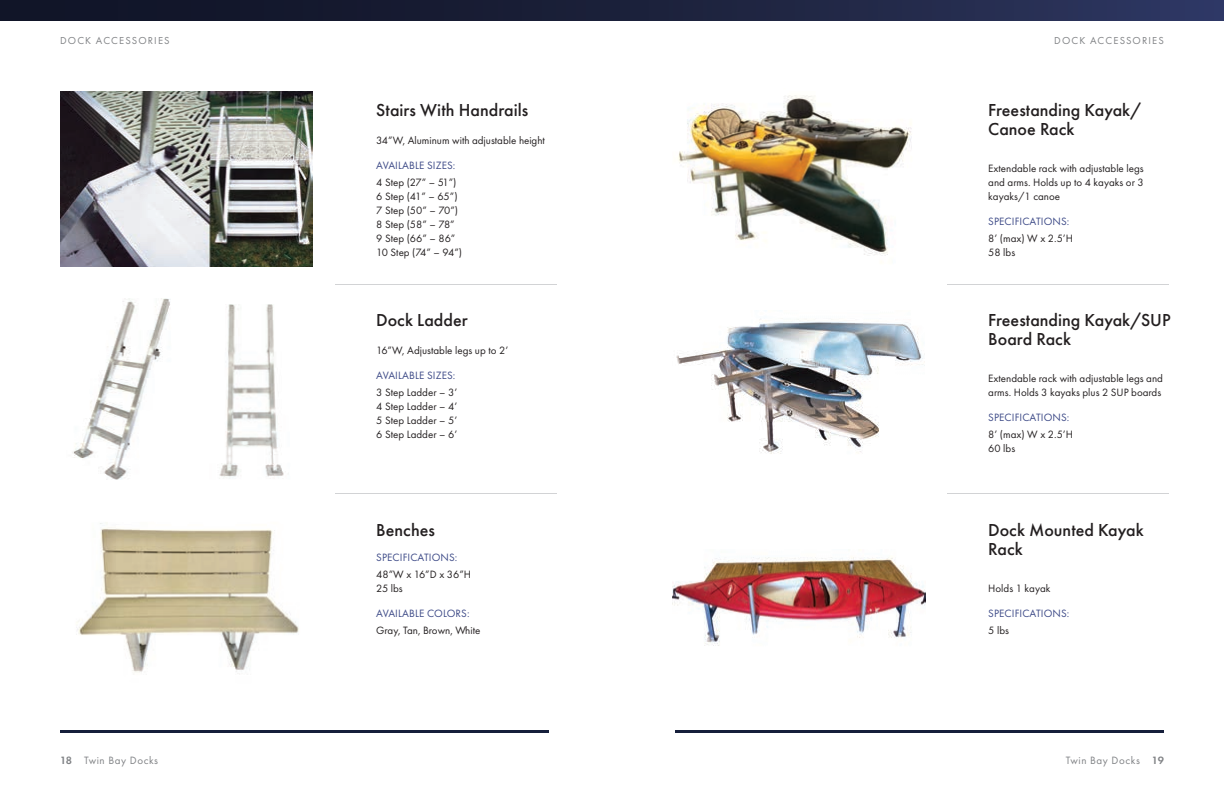
<style>
.page{position:relative;width:1224px;height:792px;background:#fff}
.page>*{position:absolute;margin:0;border:0;box-sizing:border-box;transform-origin:0 0}
.t1{font:500 18px/19px "Futura PT";color:#231f20}
.t2{font:11px/14px "Futura PT";color:#231f20}
.t3{font:11px "Futura PT";letter-spacing:.01em;color:#3d4a87}
.t4{font:11px "Futura PT";letter-spacing:.05em;color:#808285}
.t5{font:10.5px "Futura PT";letter-spacing:.11em;color:#808285}
.s1{font-weight:600}
</style>
<div class="page">
<img style="left:72px;top:298px;width:98px;height:182px">
<img style="left:60px;top:92px;width:253px;height:174px">
<img style="left:76px;top:523px;width:223px;height:150px">
<img style="left:219px;top:304px;width:65px;height:174px">
<img style="left:678px;top:95px;width:234px;height:161px">
<img style="left:676px;top:318px;width:249px;height:136px">
<img style="left:672px;top:557px;width:253px;height:89px">
<hr style="left:675px;top:730px;width:489px;height:3px;background:#161f3b">
<hr style="left:60px;top:730px;width:489px;height:3px;background:#161f3b">
<div style="left:0;top:0;width:1224px;height:21px;background:linear-gradient(to right,#0d101f,#2c355d)"></div>
<hr style="left:335px;top:284px;width:222px;height:1px;background:#d2d3d5">
<hr style="left:335px;top:494px;width:222px;height:1px;background:#d2d3d5">
<hr style="left:947px;top:284px;width:222px;height:1px;background:#d2d3d5">
<hr style="left:947px;top:494px;width:222px;height:1px;background:#d2d3d5">
<p class="t5" style="left:60px;top:34px;width:111px">DOCK ACCESSORIES</p>
<p class="t5" style="left:1054px;top:34px;width:111px">DOCK ACCESSORIES</p>
<h1 class="t1" style="left:376px;top:101px;width:153px">Stairs With Handrails</h1>
<p class="t2" style="left:376px;top:133px;width:170px">34”W, Aluminum with adjustable height</p>
<p class="t3" style="left:376px;top:159px;width:81px">AVAILABLE SIZES:</p>
<p class="t2" style="left:376px;top:175px;width:87px">4 Step (27” – 51”)<br>6 Step (41” – 65”)<br>7 Step (50” – 70”)<br>8 Step (58” – 78”<br>9 Step (66” – 86”<br>10 Step (74” – 94”)</p>
<h1 class="t1" style="left:376px;top:311px;width:93px">Dock Ladder</h1>
<p class="t2" style="left:376px;top:343px;width:134px">16”W, Adjustable legs up to 2’</p>
<p class="t3" style="left:376px;top:369px;width:81px">AVAILABLE SIZES:</p>
<p class="t2" style="left:376px;top:385px;width:83px;text-align:justify">3 Step Ladder – 3’ 4 Step Ladder – 4’ 5 Step Ladder – 5’ 6 Step Ladder – 6’</p>
<h1 class="t1" style="left:376px;top:521px;width:60px">Benches</h1>
<p class="t3" style="left:376px;top:551px;width:83px">SPECIFICATIONS:</p>
<p class="t2" style="left:376px;top:567px;width:96px">48”W x 16”D x 36”H<br>25 lbs</p>
<p class="t3" style="left:376px;top:607px;width:95px">AVAILABLE COLORS:</p>
<p class="t2" style="left:376px;top:623px;width:106px">Gray, Tan, Brown, White</p>
<h1 class="t1" style="left:988px;top:101px;width:156px">Freestanding Kayak/<br>Canoe Rack</h1>
<p class="t2" style="left:988px;top:161px;width:157px;text-align:justify">Extendable rack with adjustable legs and arms. Holds up to 4 kayaks or 3 kayaks/1 canoe</p>
<p class="t3" style="left:988px;top:215px;width:83px">SPECIFICATIONS:</p>
<p class="t2" style="left:988px;top:231px;width:86px">8’ (max) W x 2.5’H<br>58 lbs</p>
<h1 class="t1" style="left:988px;top:311px;width:184px">Freestanding Kayak/SUP<br>Board Rack</h1>
<p class="t2" style="left:988px;top:371px;width:176px">Extendable rack with adjustable legs and arms. Holds 3 kayaks plus 2 SUP boards</p>
<p class="t3" style="left:988px;top:411px;width:83px">SPECIFICATIONS:</p>
<p class="t2" style="left:988px;top:427px;width:86px">8’ (max) W x 2.5’H<br>60 lbs</p>
<h1 class="t1" style="left:988px;top:521px;width:157px">Dock Mounted Kayak<br>Rack</h1>
<p class="t2" style="left:988px;top:581px;width:64px">Holds 1 kayak</p>
<p class="t3" style="left:988px;top:607px;width:83px">SPECIFICATIONS:</p>
<p class="t2" style="left:988px;top:623px;width:22px">5 lbs</p>
<p class="t4" style="left:60px;top:754px;width:100px"><span class="s1">18</span> Twin Bay Docks</p>
<p class="t4" style="left:1066px;top:754px;width:100px">Twin Bay Docks <span class="s1">19</span></p>
</div>
